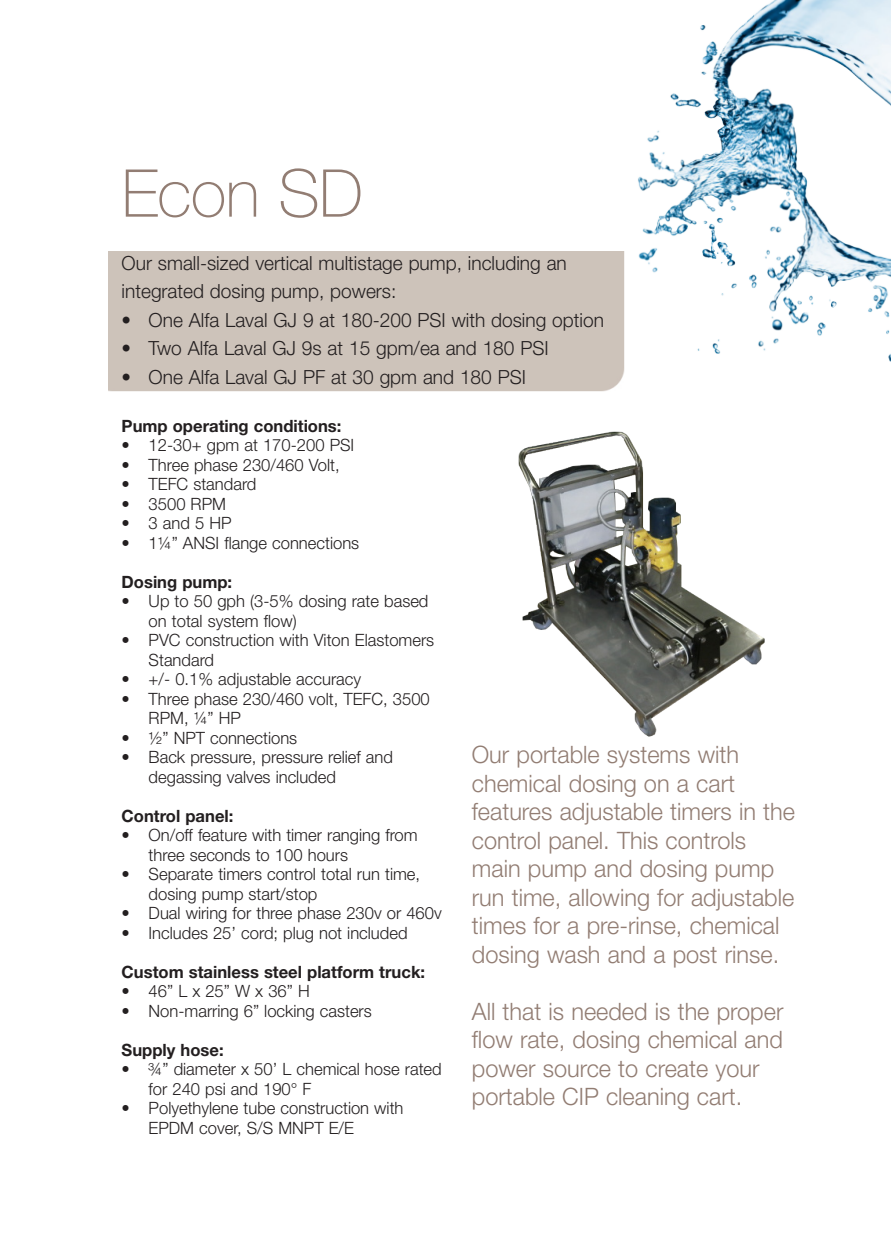
<style>
.page{position:relative;width:891px;height:1242px;background:#fff}
.page>*{position:absolute;margin:0;border:0;box-sizing:border-box;transform-origin:0 0}
.Head_1{font:100 66px "Helvetica Neue LT Std";letter-spacing:-.01em;color:#927d73}
._6_Body_Text_inget_a{font:300 24px/28.5px "Helvetica Neue LT Std";color:#927d73}
._6_Body_Text_inget_a-2{font:300 19.5px "Helvetica Neue LT Std";color:#231f20}
.t1{font:300 16.95px/19.5px "Helvetica Neue LT Std";color:#231f20}
._6_Body_Text_inget_a-3{font:700 16.95px "Helvetica Neue LT Std";color:#231f20}
</style>
<div class="page">
<img style="left:623px;top:0;width:268px;height:376px">
<img style="left:518px;top:431px;width:247px;height:306px">
<p class="Head_1" style="left:122px;top:155px;width:243px">Econ SD</p>
<p class="_6_Body_Text_inget_a-2" style="left:122px;top:251px;width:447px">Our small-sized vertical multistage pump, including an</p>
<p class="_6_Body_Text_inget_a-2" style="left:122px;top:279px;width:276px">integrated dosing pump, powers:</p>
<p class="_6_Body_Text_inget_a-2" style="left:122px;top:308px;width:484px">• One Alfa Laval GJ 9 at 180-200 PSI with dosing option</p>
<p class="_6_Body_Text_inget_a-2" style="left:122px;top:336px;width:429px">• Two Alfa Laval GJ 9s at 15 gpm/ea and 180 PSI</p>
<p class="_6_Body_Text_inget_a-2" style="left:122px;top:365px;width:406px">• One Alfa Laval GJ PF at 30 gpm and 180 PSI</p>
<p class="_6_Body_Text_inget_a-3" style="left:122px;top:415px;width:221px">Pump operating conditions:</p>
<p class="t1" style="left:122px;top:435px;width:234px">• 12-30+ gpm at 170-200 PSI</p>
<p class="t1" style="left:122px;top:455px;width:219px">• Three phase 230/460 Volt,</p>
<p class="t1" style="left:122px;top:474px;width:136px">• TEFC standard</p>
<p class="t1" style="left:122px;top:494px;width:106px">• 3500 RPM</p>
<p class="t1" style="left:122px;top:513px;width:111px">• 3 and 5 HP</p>
<p class="t1" style="left:122px;top:533px;width:239px">• 1¼” ANSI flange connections</p>
<p class="_6_Body_Text_inget_a-3" style="left:122px;top:571px;width:112px">Dosing pump:</p>
<p class="t1" style="left:149px;top:591px;width:281px;text-indent:-27px">• Up to 50 gph (3-5% dosing rate based on total system flow)</p>
<p class="t1" style="left:149px;top:630px;width:287px;text-indent:-27px">• PVC construction with Viton Elastomers<br>Standard</p>
<p class="t1" style="left:122px;top:669px;width:241px">• +/- 0.1% adjustable accuracy</p>
<p class="t1" style="left:149px;top:689px;width:283px;text-indent:-27px">• Three phase 230/460 volt, TEFC, 3500<br>RPM, ¼” HP</p>
<p class="t1" style="left:122px;top:728px;width:177px">• ½” NPT connections</p>
<p class="t1" style="left:149px;top:747px;width:246px;text-indent:-27px">• Back pressure, pressure relief and degassing valves included</p>
<p class="_6_Body_Text_inget_a-3" style="left:122px;top:805px;width:113px">Control panel:</p>
<p class="t1" style="left:149px;top:825px;width:271px;text-indent:-27px">• On/off feature with timer ranging from three seconds to 100 hours</p>
<p class="t1" style="left:149px;top:864px;width:273px;text-indent:-27px">• Separate timers control total run time, dosing pump start/stop</p>
<p class="t1" style="left:122px;top:903px;width:322px">• Dual wiring for three phase 230v or 460v</p>
<p class="t1" style="left:122px;top:923px;width:287px">• Includes 25’ cord; plug not included</p>
<p class="_6_Body_Text_inget_a-3" style="left:122px;top:961px;width:305px">Custom stainless steel platform truck:</p>
<p class="t1" style="left:122px;top:981px;width:190px">• 46” L x 25” W x 36” H</p>
<p class="t1" style="left:122px;top:1001px;width:252px">• Non-marring 6” locking casters</p>
<p class="_6_Body_Text_inget_a-3" style="left:122px;top:1039px;width:103px">Supply hose:</p>
<p class="t1" style="left:149px;top:1059px;width:295px;text-indent:-27px">• ¾” diameter x 50’ L chemical hose rated for 240 psi and 190° F</p>
<p class="t1" style="left:149px;top:1098px;width:256px;text-indent:-27px">• Polyethylene tube construction with<br>EPDM cover, S/S MNPT E/E</p>
<p class="_6_Body_Text_inget_a" style="left:472px;top:740px;width:325px">Our portable systems with chemical dosing on a cart features adjustable timers in the control panel. This controls main pump and dosing pump run time, allowing for adjustable times for a pre-rinse, chemical dosing wash and a post rinse.</p>
<p class="_6_Body_Text_inget_a" style="left:472px;top:996px;width:313px">All that is needed is the proper flow rate, dosing chemical and power source to create your portable CIP cleaning cart.</p>
</div>
